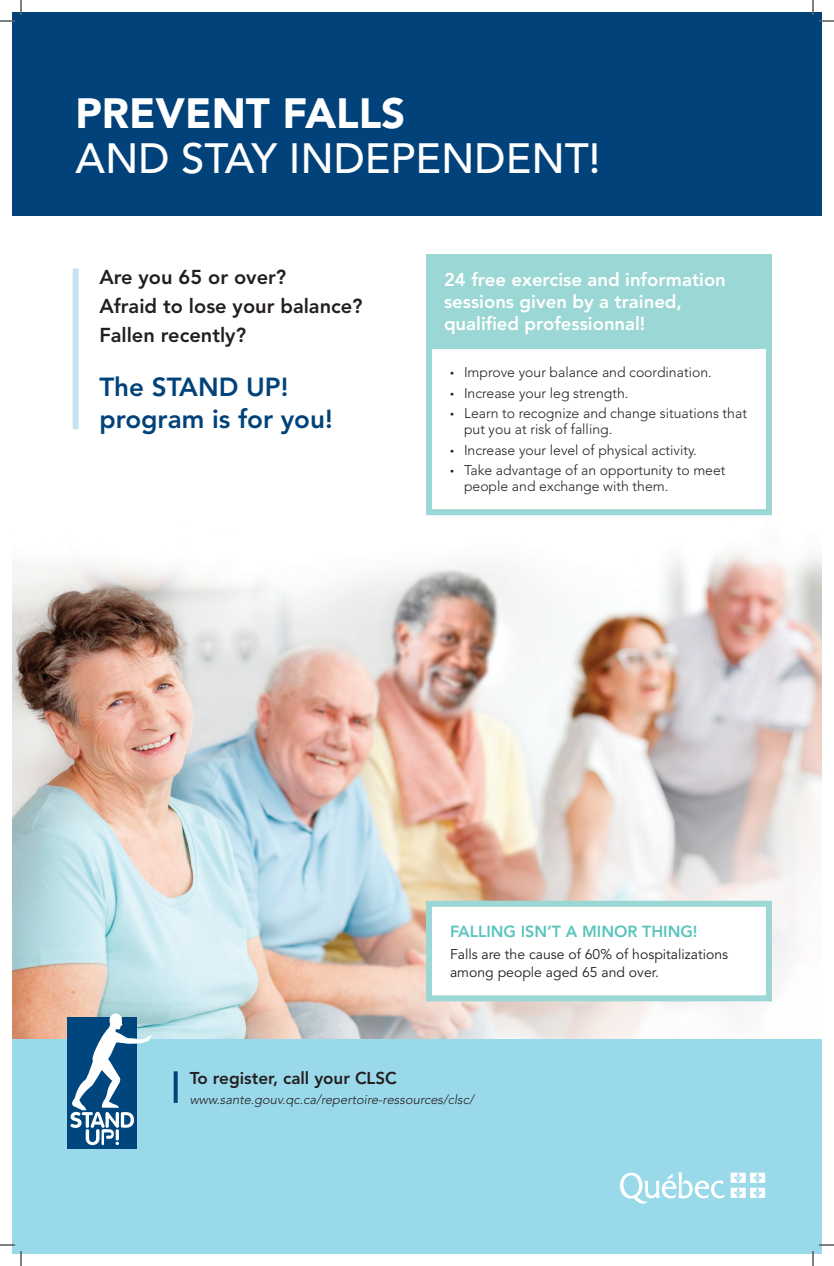
<style>
.page{position:relative;width:834px;height:1266px;background:#fff}
.page>*{position:absolute;margin:0;border:0;box-sizing:border-box;transform-origin:0 0}
.t1{font:500 42px "Avenir LT Std";color:#fff}
.t2{font:900 42px "Avenir LT Std";color:#fff}
.t3{font:800 26px/32px "Avenir LT Std";color:#004279}
.t4{font:800 20px/29px "Avenir LT Std";color:#231f20}
.t5{font:800 18.5px/22px "Avenir LT Std";color:#fff}
.t6{font:800 17px "Avenir LT Std";color:#231f20}
.t7{font:800 16px "Avenir LT Std";color:#5ac4bd}
.t8{font:300 14px/16px "Avenir LT Std";color:#231f20}
.t9{font:14px/18px "Avenir LT Std";color:#231f20}
.t10{font:italic 300 13px "Avenir LT Std";color:#231f20}
.s1{font-size:8px}
</style>
<div class="page">
<img style="left:13px;top:515px;width:809px;height:524px">
<div style="left:12px;top:12px;width:810px;height:203px;background:#004279"></div>
<div style="left:12px;top:1039px;width:810px;height:215px;background:#9ad9ea"></div>
<svg style="left:620px;top:1172px;width:105px;height:32px"></svg>
<svg style="left:731px;top:1173px;width:34px;height:25px"></svg>
<div style="left:426px;top:343px;width:346px;height:172px;border:6px solid #9bd7d4"></div>
<div style="left:73px;top:269px;width:6px;height:160px;background:#c4e2f1"></div>
<div style="left:429px;top:904px;width:340px;height:94px;background:#fff"></div>
<div style="left:426px;top:901px;width:346px;height:100px;border:6px solid #9bd7d4"></div>
<svg style="left:174px;top:1071px;width:4px;height:32px"></svg>
<div style="left:426px;top:254px;width:346px;height:95px;background:#9bd7d4"></div>
<div style="left:68px;top:1017px;width:69px;height:131px;background:#00467e"></div>
<svg style="left:70px;top:1013px;width:82px;height:132px"></svg>
<svg style="left:0;top:0;width:22px;height:22px"></svg>
<svg style="left:0;top:1244px;width:22px;height:22px"></svg>
<svg style="left:812px;top:0;width:22px;height:22px"></svg>
<svg style="left:812px;top:1244px;width:22px;height:22px"></svg>
<h1 class="t2" style="left:76px;top:88px;width:331px">PREVENT FALLS</h1>
<h1 class="t1" style="left:76px;top:134px;width:527px">AND STAY INDEPENDENT!</h1>
<h3 class="t4" style="left:99px;top:262px;width:265px">Are you 65 or over?<br>Afraid to lose your balance?<br>Fallen recently?</h3>
<h2 class="t3" style="left:99px;top:371px;width:235px">The STAND UP! program is for you!</h2>
<h3 class="t5" style="left:444px;top:269px;width:283px">24 free exercise and information sessions given by a trained, qualified professionnal!</h3>
<p class="t8" style="left:450px;top:364px;width:263px"><span class="s1">•</span> Improve your balance and coordination.</p>
<p class="t8" style="left:450px;top:385px;width:180px"><span class="s1">•</span> Increase your leg strength.</p>
<p class="t8" style="left:464px;top:405px;width:285px;text-indent:-14px"><span class="s1">•</span> Learn to recognize and change situations that put you at risk of falling.</p>
<p class="t8" style="left:450px;top:442px;width:248px"><span class="s1">•</span> Increase your level of physical activity.</p>
<p class="t8" style="left:464px;top:462px;width:263px;text-indent:-14px"><span class="s1">•</span> Take advantage of an opportunity to meet people and exchange with them.</p>
<p class="t7" style="left:450px;top:922px;width:249px">FALLING ISN’T A MINOR THING!</p>
<p class="t9" style="left:450px;top:946px;width:280px">Falls are the cause of 60% of hospitalizations among people aged 65 and over.</p>
<p class="t6" style="left:190px;top:1068px;width:209px">To register, call your CLSC</p>
<p class="t10" style="left:190px;top:1092px;width:286px">www.sante.gouv.qc.ca/repertoire-ressources/clsc/</p>
</div>
